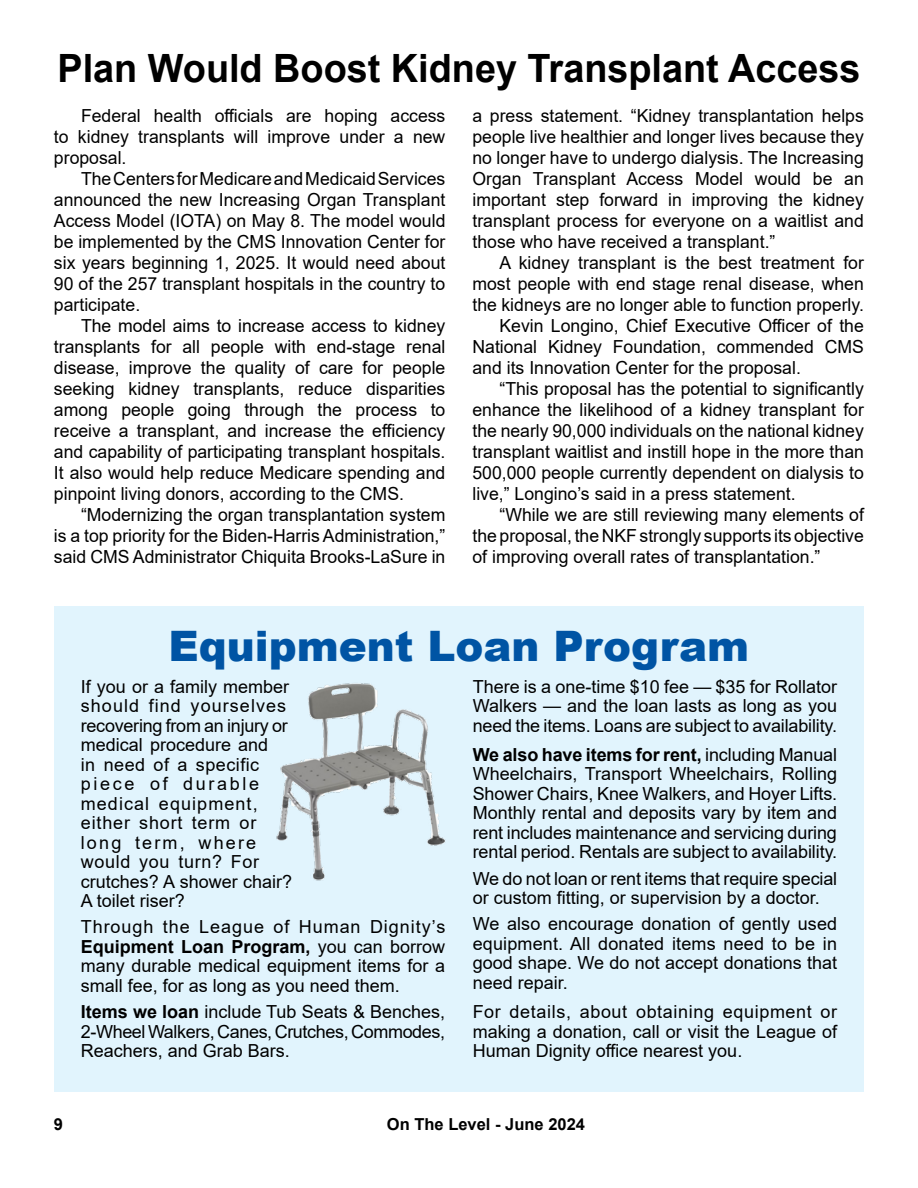
<style>
.page{position:relative;width:918px;height:1188px;background:#fff}
.page>*{position:absolute;margin:0;border:0;box-sizing:border-box;transform-origin:0 0}
.t1{font:900 42px "Arial";color:#0054a4}
.t2{font:700 39px "Arial";color:#000}
.t3{font:18px/21px "Arial";color:#000;text-align:justify}
.t4{font:18px/19.5px "Arial";letter-spacing:.025em;color:#000}
.t5{font:700 16.5px "Arial";color:#000}
.s1{font-weight:700}
</style>
<div class="page">
<div style="left:54px;top:606px;width:810px;height:486px;background:#e1f4fd"></div>
<img style="left:276px;top:683px;width:169px;height:198px">
<h2 class="t2" style="left:57px;top:41px;width:805px">Plan Would Boost Kidney Transplant Access</h2>
<p class="t3" style="left:54px;top:105px;width:393px;text-indent:27px">Federal health officials are hoping access to kidney transplants will improve under a new proposal.</p>
<p class="t3" style="left:54px;top:168px;width:393px;text-indent:27px">The Centers for Medicare and Medicaid Services announced the new Increasing Organ Transplant Access Model (IOTA) on May 8. The model would be implemented by the CMS Innovation Center for six years beginning 1, 2025. It would need about 90 of the 257 transplant hospitals in the country to participate.</p>
<p class="t3" style="left:54px;top:315px;width:393px;text-indent:27px">The model aims to increase access to kidney transplants for all people with end-stage renal disease, improve the quality of care for people seeking kidney transplants, reduce disparities among people going through the process to receive a transplant, and increase the efficiency and capability of participating transplant hospitals.<br>It also would help reduce Medicare spending and pinpoint living donors, according to the CMS.</p>
<p class="t3" style="left:54px;top:504px;width:393px;text-indent:27px">“Modernizing the organ transplantation system is a top priority for the Biden-Harris Administration,” said CMS Administrator Chiquita Brooks-LaSure in</p>
<p class="t3" style="left:472px;top:105px;width:393px">a press statement. “Kidney transplantation helps people live healthier and longer lives because they no longer have to undergo dialysis. The Increasing Organ Transplant Access Model would be an important step forward in improving the kidney transplant process for everyone on a waitlist and those who have received a transplant.”</p>
<p class="t3" style="left:499px;top:252px;width:366px">A kidney transplant is the best treatment for</p>
<p class="t3" style="left:472px;top:273px;width:393px">most people with end stage renal disease, when</p>
<p class="t3" style="left:472px;top:294px;width:393px">the kidneys are no longer able to function properly.</p>
<p class="t3" style="left:499px;top:315px;width:366px">Kevin Longino, Chief Executive Officer of the</p>
<p class="t3" style="left:472px;top:336px;width:393px">National Kidney Foundation, commended CMS</p>
<p class="t3" style="left:472px;top:357px;width:330px">and its Innovation Center for the proposal.</p>
<p class="t3" style="left:499px;top:378px;width:366px">“This proposal has the potential to significantly</p>
<p class="t3" style="left:472px;top:399px;width:393px">enhance the likelihood of a kidney transplant for</p>
<p class="t3" style="left:472px;top:420px;width:393px">the nearly 90,000 individuals on the national kidney</p>
<p class="t3" style="left:472px;top:441px;width:393px">transplant waitlist and instill hope in the more than</p>
<p class="t3" style="left:472px;top:462px;width:393px">500,000 people currently dependent on dialysis to</p>
<p class="t3" style="left:472px;top:483px;width:325px">live,” Longino’s said in a press statement.</p>
<p class="t3" style="left:499px;top:504px;width:366px">“While we are still reviewing many elements of</p>
<p class="t3" style="left:472px;top:525px;width:393px">the proposal, the NKF strongly supports its objective</p>
<p class="t3" style="left:472px;top:546px;width:350px">of improving overall rates of transplantation.”</p>
<h1 class="t1" style="left:168px;top:615px;width:582px">Equipment Loan Program</h1>
<p class="t4" style="left:81px;top:677px;width:213px">If you or a family member should find yourselves recovering from an injury or medical procedure and<br>in need of a specific piece of durable medical equipment, either short term or long term, where would you turn? For crutches? A shower chair?<br>A toilet riser?</p>
<p class="t3" style="left:81px;top:917px;width:366px;line-height:19.5px">Through the League of Human Dignity’s <span class="s1">Equipment Loan Program,</span> you can borrow many durable medical equipment items for a small fee, for as long as you need them.</p>
<p class="t3" style="left:81px;top:1002px;width:366px;line-height:19.5px"><span class="s1">Items we loan</span> include Tub Seats &amp; Benches, 2-Wheel Walkers, Canes, Crutches, Commodes, Reachers, and Grab Bars.</p>
<p class="t3" style="left:473px;top:676px;width:366px;line-height:19.5px">There is a one-time $10 fee — $35 for Rollator Walkers — and the loan lasts as long as you need the items. Loans are subject to availability.</p>
<p class="t3" style="left:473px;top:745px;width:366px;line-height:19.5px"><span class="s1">We also have items for rent,</span> including Manual Wheelchairs, Transport Wheelchairs, Rolling Shower Chairs, Knee Walkers, and Hoyer Lifts.<br>Monthly rental and deposits vary by item and rent includes maintenance and servicing during rental period. Rentals are subject to availability.</p>
<p class="t3" style="left:473px;top:868px;width:366px;line-height:19.5px">We do not loan or rent items that require special or custom fitting, or supervision by a doctor.</p>
<p class="t3" style="left:473px;top:914px;width:366px;line-height:19.5px">We also encourage donation of gently used equipment. All donated items need to be in good shape. We do not accept donations that need repair.</p>
<p class="t3" style="left:473px;top:1002px;width:366px;line-height:19.5px">For details, about obtaining equipment or making a donation, call or visit the League of Human Dignity office nearest you.</p>
<p class="t5" style="left:54px;top:1113px;width:11px">9</p>
<p class="t5" style="left:387px;top:1113px;width:200px">On The Level - June 2024</p>
</div>
